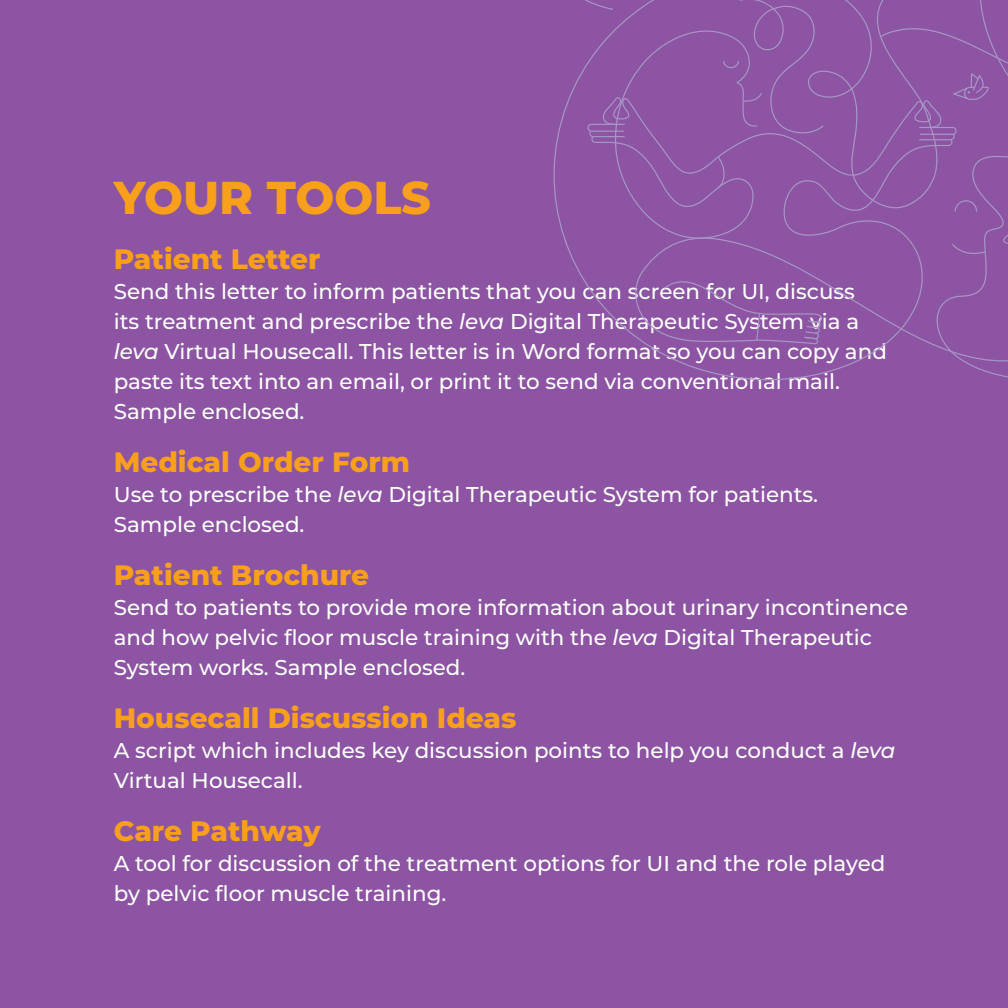
<style>
.page{position:relative;width:1008px;height:1008px;background:#8c54a2}
.page>*{position:absolute;margin:0;border:0;box-sizing:border-box;transform-origin:0 0}
.t1{font:800 46px "Montserrat";color:#f89f1c}
.t2{font:800 28px "Montserrat";color:#f89f1c}
.t3{font:500 21.4px/30px "Montserrat";color:#fff}
.s1{font-style:italic}
</style>
<div class="page">
<svg style="left:553px;top:0;width:455px;height:381px"></svg>
<h1 class="t1" style="left:114px;top:164px;width:319px">YOUR TOOLS</h1>
<h2 class="t2" style="left:114px;top:239px;width:208px">Patient Letter</h2>
<p class="t3" style="left:114px;top:276px;width:775px">Send this letter to inform patients that you can screen for UI, discuss<br>its treatment and prescribe the <span class="s1">leva</span> Digital Therapeutic System via a <span class="s1">leva</span> Virtual Housecall. This letter is in Word format so you can copy and paste its text into an email, or print it to send via conventional mail.<br>Sample enclosed.</p>
<h2 class="t2" style="left:114px;top:442px;width:298px">Medical Order Form</h2>
<p class="t3" style="left:114px;top:479px;width:706px">Use to prescribe the <span class="s1">leva</span> Digital Therapeutic System for patients.<br>Sample enclosed.</p>
<h2 class="t2" style="left:114px;top:555px;width:257px">Patient Brochure</h2>
<p class="t3" style="left:114px;top:592px;width:796px">Send to patients to provide more information about urinary incontinence and how pelvic floor muscle training with the <span class="s1">leva</span> Digital Therapeutic<br>System works. Sample enclosed.</p>
<h2 class="t2" style="left:114px;top:698px;width:404px">Housecall Discussion Ideas</h2>
<p class="t3" style="left:114px;top:735px;width:783px">A script which includes key discussion points to help you conduct a <span class="s1">leva<br></span>Virtual Housecall.</p>
<h2 class="t2" style="left:114px;top:811px;width:208px">Care Pathway</h2>
<p class="t3" style="left:114px;top:848px;width:773px">A tool for discussion of the treatment options for UI and the role played by pelvic floor muscle training.</p>
</div>
